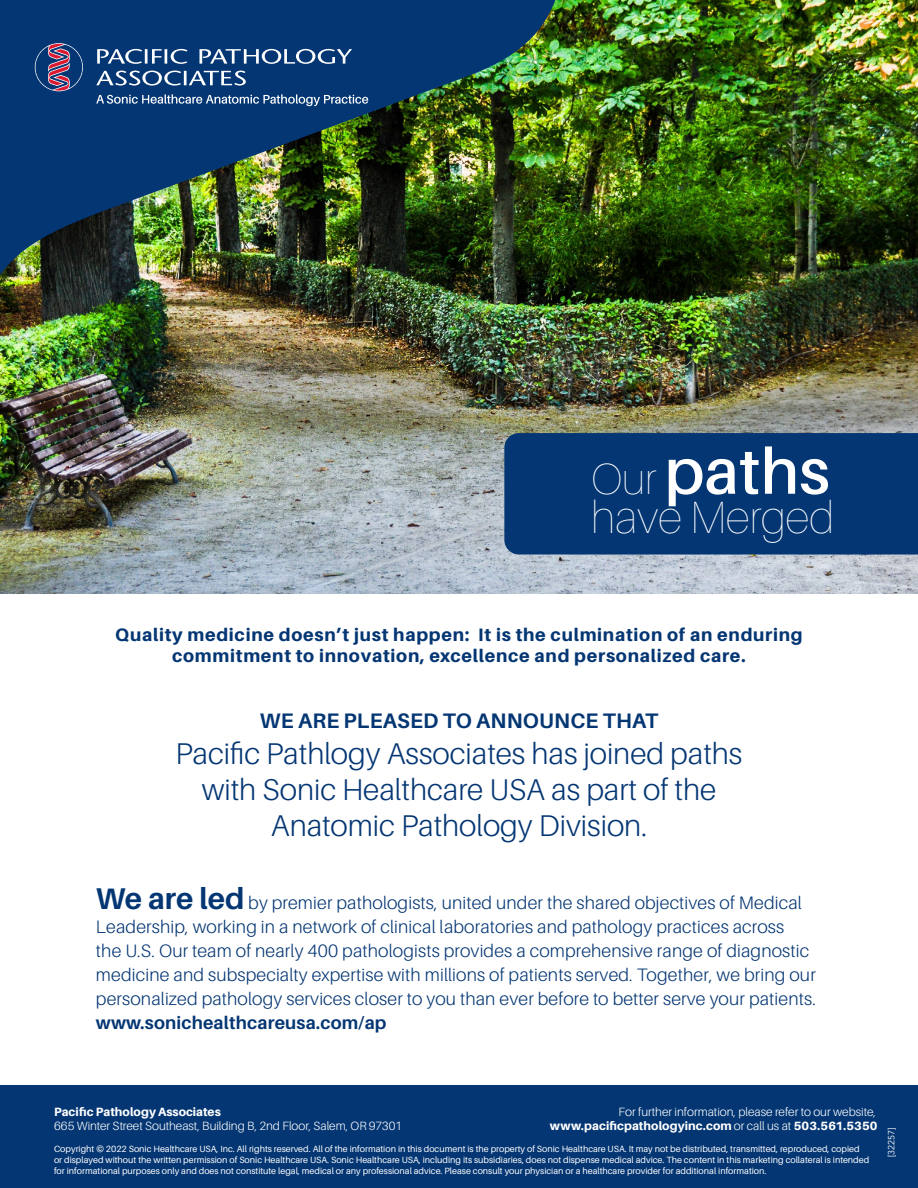
<style>
.page{position:relative;width:918px;height:1188px;background:#fff}
.page>*{position:absolute;margin:0;border:0;box-sizing:border-box;transform-origin:0 0}
.t1{font:600 63.9px "Aileron";color:#fff}
.t2{font:200 45.15px "Aileron";color:#fff}
.t3{font:300 30px/36px "Aileron";color:#043673;text-align:center}
.t4{font:700 21px "Aileron";letter-spacing:.01em;color:#043673}
.t5{font:300 18px/24px "Aileron";letter-spacing:.01em;color:#043673}
.t6{font:800 18px/21.6px "Aileron";letter-spacing:.04em;color:#043673;text-align:center}
.t7{font:700 18px "Aileron";letter-spacing:.01em;color:#043673}
.t8{font:300 12px "Aileron";color:#fff}
.t9{font:800 12px "Aileron";letter-spacing:.005em;color:#fff}
.t10{font:9px/10.8px "Aileron";color:#fff}
.t11{font:9px "Avenir";color:#fff}
.s1{font-weight:200;font-size:43.65px}
.s2{font-weight:700;font-size:30px}
.s3{font-weight:300}
</style>
<div class="page">
<img style="left:0;top:0;width:918px;height:594px">
<img style="left:0;top:0;width:560px;height:297px">
<svg style="left:96px;top:49px;width:272px;height:57px;background:#2e588a"></svg>
<svg style="left:36px;top:44px;width:46px;height:47px;background:#4a4c7a"></svg>
<div style="left:504px;top:433px;width:414px;height:122px;background:#043673"></div>
<div style="left:0;top:1086px;width:918px;height:102px;background:#043673"></div>
<h1 class="t1" style="left:591px;top:436px;width:240px"><span class="s1">Our</span> paths</h1>
<h2 class="t2" style="left:591px;top:493px;width:244px">have Merged</h2>
<h3 class="t6" style="left:115px;top:624px;width:689px">Quality medicine doesn’t just happen: It is the culmination of an enduring commitment to innovation, excellence and personalized care.</h3>
<h3 class="t4" style="left:260px;top:709px;width:400px">WE ARE PLEASED TO ANNOUNCE THAT</h3>
<h3 class="t3" style="left:176px;top:736px;width:568px">Pacific Pathlogy Associates has joined paths with Sonic Healthcare USA as part of the<br>Anatomic Pathology Division.</h3>
<p class="t5" style="left:96px;top:891px;width:721px"><span class="s2">We are led</span> by premier pathologists, united under the shared objectives of Medical Leadership, working in a network of clinical laboratories and pathology practices across<br>the U.S. Our team of nearly 400 pathologists provides a comprehensive range of diagnostic medicine and subspecialty expertise with millions of patients served. Together, we bring our personalized pathology services closer to you than ever before to better serve your patients.</p>
<h3 class="t7" style="left:96px;top:1013px;width:292px">www.sonichealthcareusa.com/ap</h3>
<h3 class="t9" style="left:54px;top:1105px;width:168px">Pacific Pathology Associates</h3>
<h3 class="t8" style="left:619px;top:1105px;width:259px">For further information, please refer to our website,</h3>
<h3 class="t8" style="left:54px;top:1119px;width:349px">665 Winter Street Southeast, Building B, 2nd Floor, Salem, OR 97301</h3>
<h3 class="t9" style="left:550px;top:1119px;width:329px">www.pacificpathologyinc.com <span class="s3">or call us at</span> 503.561.5350</h3>
<p class="t10" style="left:54px;top:1144px;width:817px">Copyright © 2022 Sonic Healthcare USA, Inc. All rights reserved. All of the information in this document is the property of Sonic Healthcare USA. It may not be distributed, transmitted, reproduced, copied or displayed without the written permission of Sonic Healthcare USA. Sonic Healthcare USA, including its subsidiaries, does not dispense medical advice. The content in this marketing collateral is intended for informational purposes only and does not constitute legal, medical or any professional advice. Please consult your physician or a healthcare provider for additional information.</p>
<p class="t11" style="left:886px;top:1157px;width:31px;rotate:-90deg">[32257]</p>
</div>
